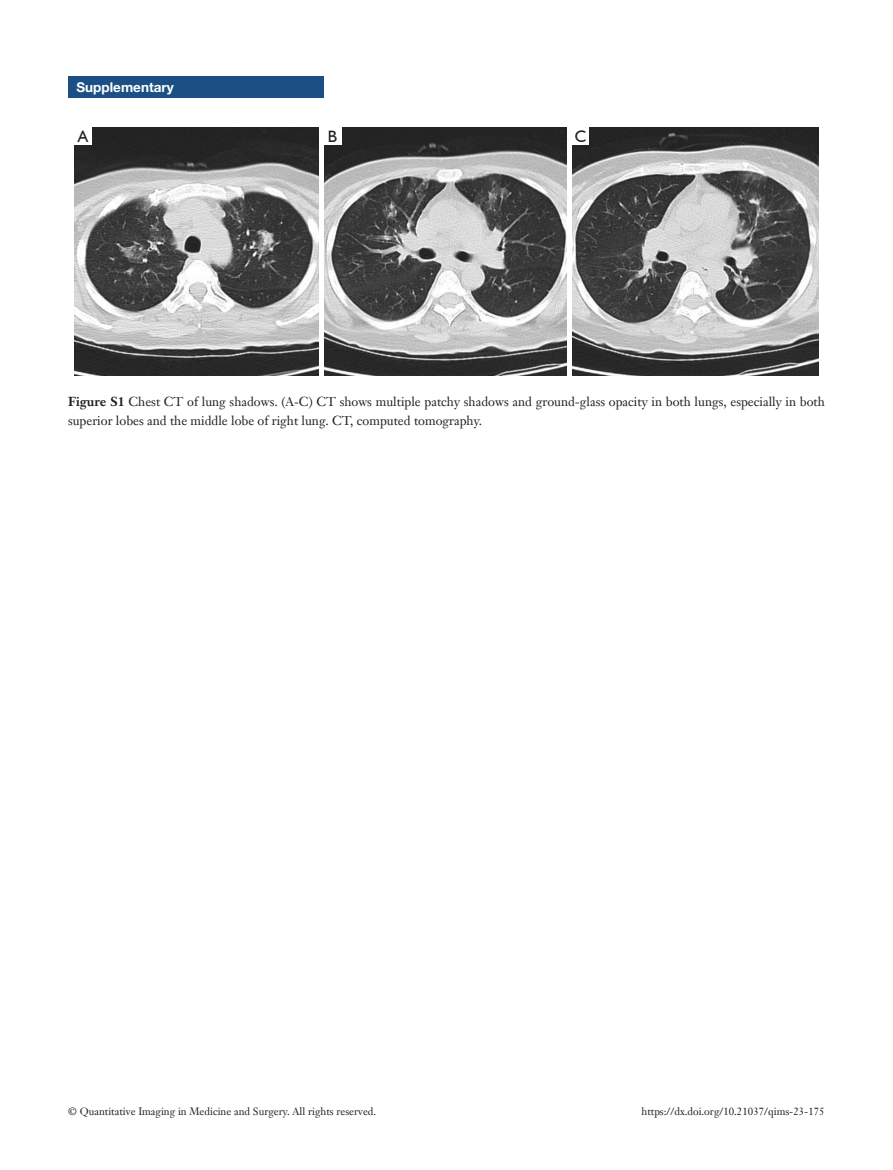
<style>
.page{position:relative;width:893px;height:1170px;background:#fff}
.page>*{position:absolute;margin:0;border:0;box-sizing:border-box;transform-origin:0 0}
.t1{font:16.5px "Humanist 521 BT";color:#231f20}
.t2{font:700 13.5px "Helvetica Neue LT Pro";color:#fff}
.t3{font:12.75px/19.5px "Janson Text LT";color:#231f20}
.t4{font:10.5px "Janson Text LT";color:#231f20}
.s1{font-weight:700}
</style>
<div class="page">
<div style="left:68px;top:77px;width:255px;height:21px;background:#1c5085"></div>
<img style="left:74px;top:128px;width:745px;height:248px">
<div style="left:74px;top:128px;width:17px;height:17px;background:#fff"></div>
<div style="left:324px;top:128px;width:17px;height:17px;background:#fff"></div>
<div style="left:572px;top:128px;width:17px;height:17px;background:#fff"></div>
<hr style="left:320px;top:128px;width:4px;height:248px;background:#fff">
<hr style="left:568px;top:128px;width:4px;height:248px;background:#fff">
<p class="t2" style="left:77px;top:79px;width:99px">Supplementary</p>
<p class="t1" style="left:78px;top:126px;width:12px">A</p>
<p class="t1" style="left:328px;top:126px;width:11px">B</p>
<p class="t1" style="left:575px;top:126px;width:13px">C</p>
<p class="t3" style="left:68px;top:391px;width:758px"><span class="s1">Figure S1</span> Chest CT of lung shadows. (A-C) CT shows multiple patchy shadows and ground-glass opacity in both lungs, especially in both superior lobes and the middle lobe of right lung. CT, computed tomography.</p>
<p class="t4" style="left:68px;top:1104px;width:310px">© Quantitative Imaging in Medicine and Surgery. All rights reserved.</p>
<p class="t4" style="left:641px;top:1104px;width:185px">https://dx.doi.org/10.21037/qims-23-175</p>
</div>
